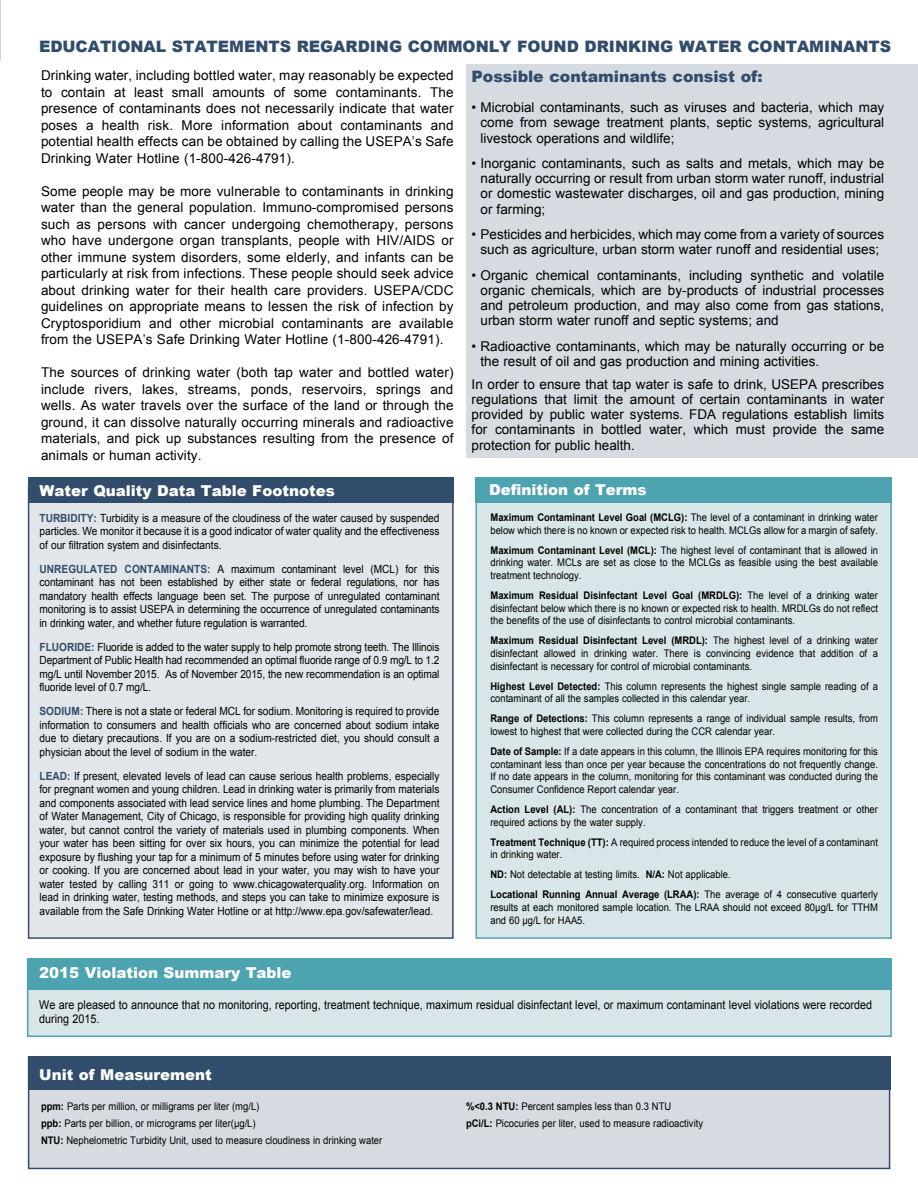
<style>
.page{position:relative;width:918px;height:1188px;background:#fff}
.page>*{position:absolute;margin:0;border:0;box-sizing:border-box;transform-origin:0 0}
.t1{font:900 15.75px "Arial";letter-spacing:-.005em;color:#324d6b}
.t2{font:900 15px "Arial";color:#fff}
.t3{font:13.5px/16.5px "Arial";color:#000;text-align:justify}
.t4{font:12px/14.4px "Arial";color:#000;scale:.9 1}
.t5{font:11.25px/13.5px "Arial";color:#000;text-align:justify;scale:.9 1}
.t6{font:10.5px/12.6px "Arial";color:#000;scale:.9 1}
.s1{font-weight:700;color:#324d6b}
.s2{font-weight:700}
</style>
<div class="page">
<div style="left:466px;top:64px;width:452px;height:394px;background:#d6dbe1"></div>
<div style="left:27px;top:968px;width:865px;height:69px;background:#d9e6e9;border:2px solid #4ea3b0"></div>
<div style="left:27px;top:958px;width:865px;height:31px;background:#4ea3b0"></div>
<div style="left:28px;top:486px;width:426px;height:453px;background:#e2e6ea;border:2px solid #324d6b"></div>
<div style="left:28px;top:477px;width:426px;height:26px;background:#324d6b"></div>
<div style="left:475px;top:483px;width:417px;height:456px;background:#d9e6e9;border:2px solid #4ea3b0"></div>
<div style="left:475px;top:477px;width:417px;height:26px;background:#4ea3b0"></div>
<div style="left:28px;top:1056px;width:862px;height:113px;background:#d6dbe1;border:2px solid #324d6b"></div>
<div style="left:28px;top:1056px;width:862px;height:33px;background:#324d6b"></div>
<p class="t1" style="left:39px;top:35px;width:854px">EDUCATIONAL STATEMENTS REGARDING COMMONLY FOUND DRINKING WATER CONTAMINANTS</p>
<p class="t3" style="left:41px;top:68px;width:414px">Drinking water, including bottled water, may reasonably be expected to contain at least small amounts of some contaminants. The presence of contaminants does not necessarily indicate that water poses a health risk. More information about contaminants and potential health effects can be obtained by calling the USEPA’s Safe Drinking Water Hotline (1-800-426-4791).</p>
<p class="t3" style="left:41px;top:183px;width:414px">Some people may be more vulnerable to contaminants in drinking water than the general population. Immuno-compromised persons such as persons with cancer undergoing chemotherapy, persons who have undergone organ transplants, people with HIV/AIDS or other immune system disorders, some elderly, and infants can be particularly at risk from infections. These people should seek advice about drinking water for their health care providers. USEPA/CDC guidelines on appropriate means to lessen the risk of infection by Cryptosporidium and other microbial contaminants are available from the USEPA’s Safe Drinking Water Hotline (1-800-426-4791).</p>
<p class="t3" style="left:41px;top:365px;width:414px">The sources of drinking water (both tap water and bottled water) include rivers, lakes, streams, ponds, reservoirs, springs and wells. As water travels over the surface of the land or through the ground, it can dissolve naturally occurring minerals and radioactive materials, and pick up substances resulting from the presence of animals or human activity.</p>
<p class="t1" style="left:472px;top:65px;width:292px">Possible contaminants consist of:</p>
<p class="t3" style="left:481px;top:100px;width:405px;line-height:15.1px;text-indent:-9px">• Microbial contaminants, such as viruses and bacteria, which may come from sewage treatment plants, septic systems, agricultural livestock operations and wildlife;</p>
<p class="t3" style="left:481px;top:156px;width:405px;line-height:15.1px;text-indent:-9px">• Inorganic contaminants, such as salts and metals, which may be naturally occurring or result from urban storm water runoff, industrial or domestic wastewater discharges, oil and gas production, mining or farming;</p>
<p class="t3" style="left:472px;top:227px;width:414px;line-height:15.1px;text-align:center">• Pesticides and herbicides, which may come from a variety of sources such as agriculture, urban storm water runoff and residential uses;</p>
<p class="t3" style="left:481px;top:268px;width:405px;line-height:15.1px;text-indent:-9px">• Organic chemical contaminants, including synthetic and volatile organic chemicals, which are by-products of industrial processes and petroleum production, and may also come from gas stations, urban storm water runoff and septic systems; and</p>
<p class="t3" style="left:481px;top:339px;width:405px;line-height:15.1px;text-indent:-9px">• Radioactive contaminants, which may be naturally occurring or be the result of oil and gas production and mining activities.</p>
<p class="t3" style="left:472px;top:377px;width:414px;line-height:15.1px">In order to ensure that tap water is safe to drink, USEPA prescribes regulations that limit the amount of certain contaminants in water provided by public water systems. FDA regulations establish limits for contaminants in bottled water, which must provide the same protection for public health.</p>
<p class="t2" style="left:40px;top:480px;width:297px">Water Quality Data Table Footnotes</p>
<p class="t2" style="left:489px;top:479px;width:159px">Definition of Terms</p>
<p class="t5" style="left:40px;top:511px;width:446px"><span class="s1">TURBIDITY:</span> Turbidity is a measure of the cloudiness of the water caused by suspended particles. We monitor it because it is a good indicator of water quality and the effectiveness of our filtration system and disinfectants.</p>
<p class="t5" style="left:40px;top:562px;width:446px"><span class="s1">UNREGULATED CONTAMINANTS:</span> A maximum contaminant level (MCL) for this contaminant has not been established by either state or federal regulations, nor has mandatory health effects language been set. The purpose of unregulated contaminant monitoring is to assist USEPA in determining the occurrence of unregulated contaminants in drinking water, and whether future regulation is warranted.</p>
<p class="t5" style="left:40px;top:640px;width:446px"><span class="s1">FLUORIDE:</span> Fluoride is added to the water supply to help promote strong teeth. The Illinois Department of Public Health had recommended an optimal fluoride range of 0.9 mg/L to 1.2 mg/L until November 2015. As of November 2015, the new recommendation is an optimal fluoride level of 0.7 mg/L.</p>
<p class="t5" style="left:40px;top:705px;width:446px"><span class="s1">SODIUM:</span> There is not a state or federal MCL for sodium. Monitoring is required to provide information to consumers and health officials who are concerned about sodium intake due to dietary precautions. If you are on a sodium-restricted diet, you should consult a physician about the level of sodium in the water.</p>
<p class="t5" style="left:40px;top:769px;width:446px"><span class="s1">LEAD:</span> If present, elevated levels of lead can cause serious health problems, especially for pregnant women and young children. Lead in drinking water is primarily from materials and components associated with lead service lines and home plumbing. The Department of Water Management, City of Chicago, is responsible for providing high quality drinking water, but cannot control the variety of materials used in plumbing components. When your water has been sitting for over six hours, you can minimize the potential for lead exposure by flushing your tap for a minimum of 5 minutes before using water for drinking or cooking. If you are concerned about lead in your water, you may wish to have your water tested by calling 311 or going to www.chicagowaterquality.org. Information on lead in drinking water, testing methods, and steps you can take to minimize exposure is available from the Safe Drinking Water Hotline or at http://www.epa.gov/safewater/lead.</p>
<p class="t6" style="left:490px;top:511px;width:432px"><span class="s2">Maximum Contaminant Level Goal (MCLG):</span> The level of a contaminant in drinking water below which there is no known or expected risk to health. MCLGs allow for a margin of safety.</p>
<p class="t6" style="left:490px;top:544px;width:432px;text-align:justify"><span class="s2">Maximum Contaminant Level (MCL):</span> The highest level of contaminant that is allowed in drinking water. MCLs are set as close to the MCLGs as feasible using the best available treatment technology.</p>
<p class="t6" style="left:490px;top:589px;width:432px;text-align:justify"><span class="s2">Maximum Residual Disinfectant Level Goal (MRDLG):</span> The level of a drinking water disinfectant below which there is no known or expected risk to health. MRDLGs do not reflect the benefits of the use of disinfectants to control microbial contaminants.</p>
<p class="t6" style="left:490px;top:634px;width:432px;text-align:justify"><span class="s2">Maximum Residual Disinfectant Level (MRDL):</span> The highest level of a drinking water disinfectant allowed in drinking water. There is convincing evidence that addition of a disinfectant is necessary for control of microbial contaminants.</p>
<p class="t6" style="left:490px;top:680px;width:432px"><span class="s2">Highest Level Detected:</span> This column represents the highest single sample reading of a contaminant of all the samples collected in this calendar year.</p>
<p class="t6" style="left:490px;top:712px;width:432px"><span class="s2">Range of Detections:</span> This column represents a range of individual sample results, from lowest to highest that were collected during the CCR calendar year.</p>
<p class="t6" style="left:490px;top:745px;width:432px;text-align:justify"><span class="s2">Date of Sample:</span> If a date appears in this column, the Illinois EPA requires monitoring for this contaminant less than once per year because the concentrations do not frequently change.<br>If no date appears in the column, monitoring for this contaminant was conducted during the Consumer Confidence Report calendar year.</p>
<p class="t6" style="left:490px;top:803px;width:432px"><span class="s2">Action Level (AL):</span> The concentration of a contaminant that triggers treatment or other required actions by the water supply.</p>
<p class="t6" style="left:490px;top:836px;width:432px"><span class="s2">Treatment Technique (TT):</span> A required process intended to reduce the level of a contaminant in drinking water.</p>
<p class="t6" style="left:490px;top:865px;width:432px;line-height:20.1px"><span class="s2">ND:</span> Not detectable at testing limits. <span class="s2">N/A:</span> Not applicable.<br><span class="s2">Locational Running Annual Average (LRAA):</span> The average of 4 consecutive quarterly</p>
<p class="t6" style="left:490px;top:901px;width:432px">results at each monitored sample location. The LRAA should not exceed 80μg/L for TTHM and 60 μg/L for HAA5.</p>
<p class="t2" style="left:39px;top:962px;width:254px">2015 Violation Summary Table</p>
<p class="t4" style="left:39px;top:997px;width:927px">We are pleased to announce that no monitoring, reporting, treatment technique, maximum residual disinfectant level, or maximum contaminant level violations were recorded during 2015.</p>
<p class="t2" style="left:39px;top:1064px;width:174px">Unit of Measurement</p>
<p class="t6" style="left:41px;top:1098px;width:381px;line-height:17.1px"><span class="s2">ppm:</span> Parts per million, or milligrams per liter (mg/L)<br><span class="s2">ppb:</span> Parts per billion, or micrograms per liter(µg/L)<br><span class="s2">NTU:</span> Nephelometric Turbidity Unit, used to measure cloudiness in drinking water</p>
<p class="t6" style="left:466px;top:1098px;width:265px;line-height:17.1px"><span class="s2">%&lt;0.3 NTU:</span> Percent samples less than 0.3 NTU<br><span class="s2">pCi/L:</span> Picocuries per liter, used to measure radioactivity</p>
</div>
